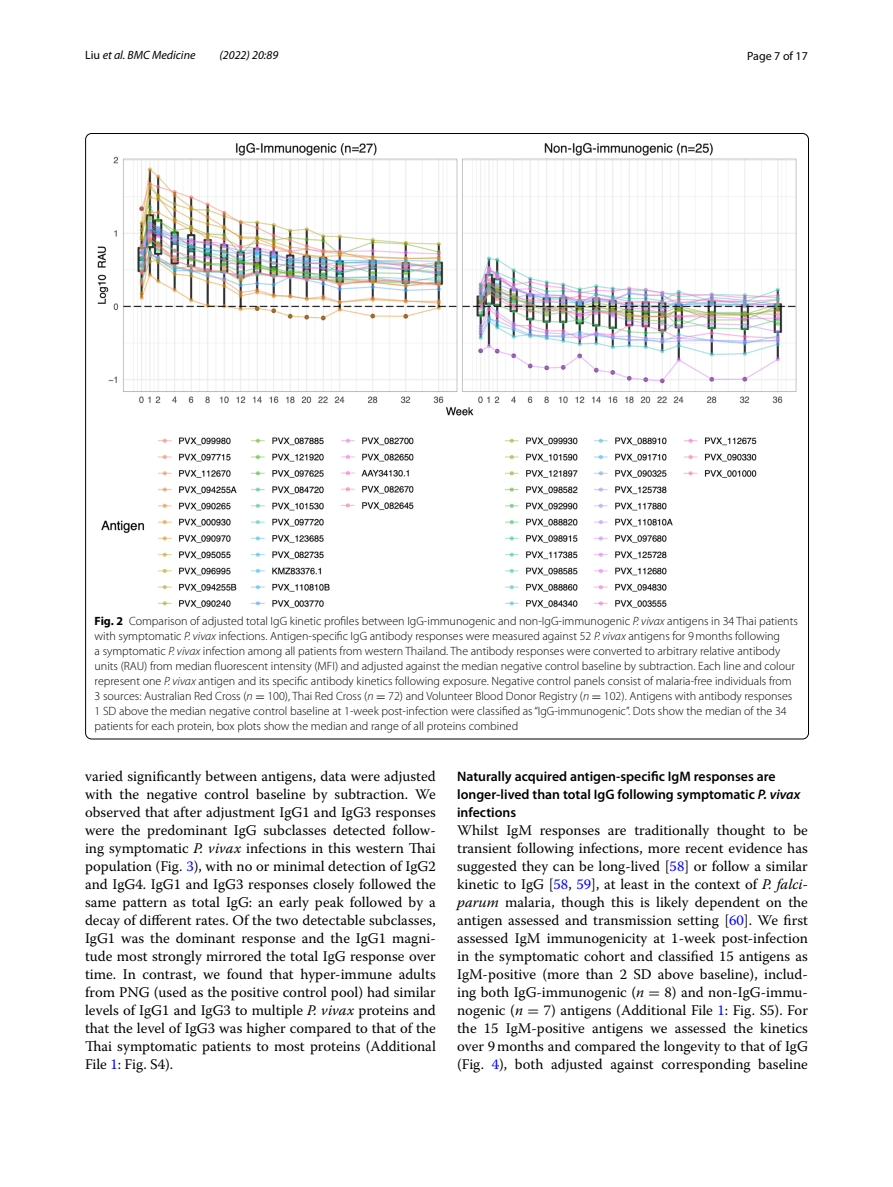
<style>
.page{position:relative;width:893px;height:1187px;background:#fff}
.page>*{position:absolute;margin:0;border:0;box-sizing:border-box;transform-origin:0 0}
.t1{font:14.7px/18px "Warnock Pro";color:#000;text-align:justify}
.t2{font:600 13.8px/18px "Myriad Pro";color:#000}
.t3{font:300 12px/15px "Myriad Pro";color:#000}
.t4{font:italic 12px "Myriad Pro";color:#000}
.t5{font:12px "Myriad Pro";color:#000}
.s1{font-style:normal}
.s2{font-weight:700}
.s3{font-style:italic}
.s4{font-family:"MTSY";font-weight:400}
.s5{color:#00f}
.s6{font-family:"MTSY"}
</style>
<div class="page">
<img style="left:97px;top:143px;width:700px;height:466px">
<p class="t4" style="left:85px;top:48px;width:112px"><span class="s1">Liu</span> et al. BMC Medicine</p>
<p class="t4" style="left:220px;top:48px;width:60px">(2022) 20:89</p>
<p class="t5" style="left:747px;top:48px;width:62px">Page 7 of 17</p>
<p class="t3" style="left:95px;top:613px;width:705px"><span class="s2">Fig. 2</span> Comparison of adjusted total IgG kinetic profiles between IgG-immunogenic and non-IgG-immunogenic <span class="s3">P. vivax</span> antigens in 34 Thai patients with symptomatic <span class="s3">P. vivax</span> infections. Antigen-specific IgG antibody responses were measured against 52 <span class="s3">P. vivax</span> antigens for 9months following<br>a symptomatic <span class="s3">P. vivax</span> infection among all patients from western Thailand. The antibody responses were converted to arbitrary relative antibody units (RAU) from median fluorescent intensity (MFI) and adjusted against the median negative control baseline by subtraction. Each line and colour represent one <span class="s3">P. vivax</span> antigen and its specific antibody kinetics following exposure. Negative control panels consist of malaria-free individuals from 3 sources: Australian Red Cross (<span class="s3">n</span> <span class="s4">=</span> 100), Thai Red Cross (<span class="s3">n</span> <span class="s4">=</span> 72) and Volunteer Blood Donor Registry (<span class="s3">n</span> <span class="s4">=</span> 102). Antigens with antibody responses 1 SD above the median negative control baseline at 1-week post-infection were classified as “IgG-immunogenic”. Dots show the median of the 34 patients for each protein, box plots show the median and range of all proteins combined</p>
<p class="t1" style="left:85px;top:766px;width:352px">varied significantly between antigens, data were adjusted with the negative control baseline by subtraction. We observed that after adjustment IgG1 and IgG3 responses were the predominant IgG subclasses detected follow&shy;ing symptomatic <span class="s3">P. vivax</span> infections in this western Thai population (Fig. <span class="s5">3</span>), with no or minimal detection of IgG2 and IgG4. IgG1 and IgG3 responses closely followed the same pattern as total IgG: an early peak followed by a decay of different rates. Of the two detectable subclasses, IgG1 was the dominant response and the IgG1 magni&shy;tude most strongly mirrored the total IgG response over time. In contrast, we found that hyper-immune adults from PNG (used as the positive control pool) had similar levels of IgG1 and IgG3 to multiple <span class="s3">P. vivax</span> proteins and that the level of IgG3 was higher compared to that of the Thai symptomatic patients to most proteins (Additional File <span class="s5">1</span>: Fig. S4).</p>
<p class="t2" style="left:457px;top:766px;width:345px">Naturally acquired antigen‑specific IgM responses are longer‑lived than total IgG following symptomatic <span class="s3">P. vivax </span>infections</p>
<p class="t1" style="left:457px;top:820px;width:352px">Whilst IgM responses are traditionally thought to be transient following infections, more recent evidence has suggested they can be long-lived [<span class="s5">58</span>] or follow a similar kinetic to IgG [<span class="s5">58</span>, <span class="s5">59</span>], at least in the context of <span class="s3">P. falci&shy;parum</span> malaria, though this is likely dependent on the antigen assessed and transmission setting [<span class="s5">60</span>]. We first assessed IgM immunogenicity at 1-week post-infection in the symptomatic cohort and classified 15 antigens as IgM-positive (more than 2 SD above baseline), includ&shy;ing both IgG-immunogenic (<span class="s3">n</span> <span class="s6">=</span> 8) and non-IgG-immu&shy;nogenic (<span class="s3">n</span> <span class="s6">=</span> 7) antigens (Additional File <span class="s5">1</span>: Fig. S5). For the 15 IgM-positive antigens we assessed the kinetics over 9months and compared the longevity to that of IgG (Fig. <span class="s5">4</span>), both adjusted against corresponding baseline</p>
</div>
